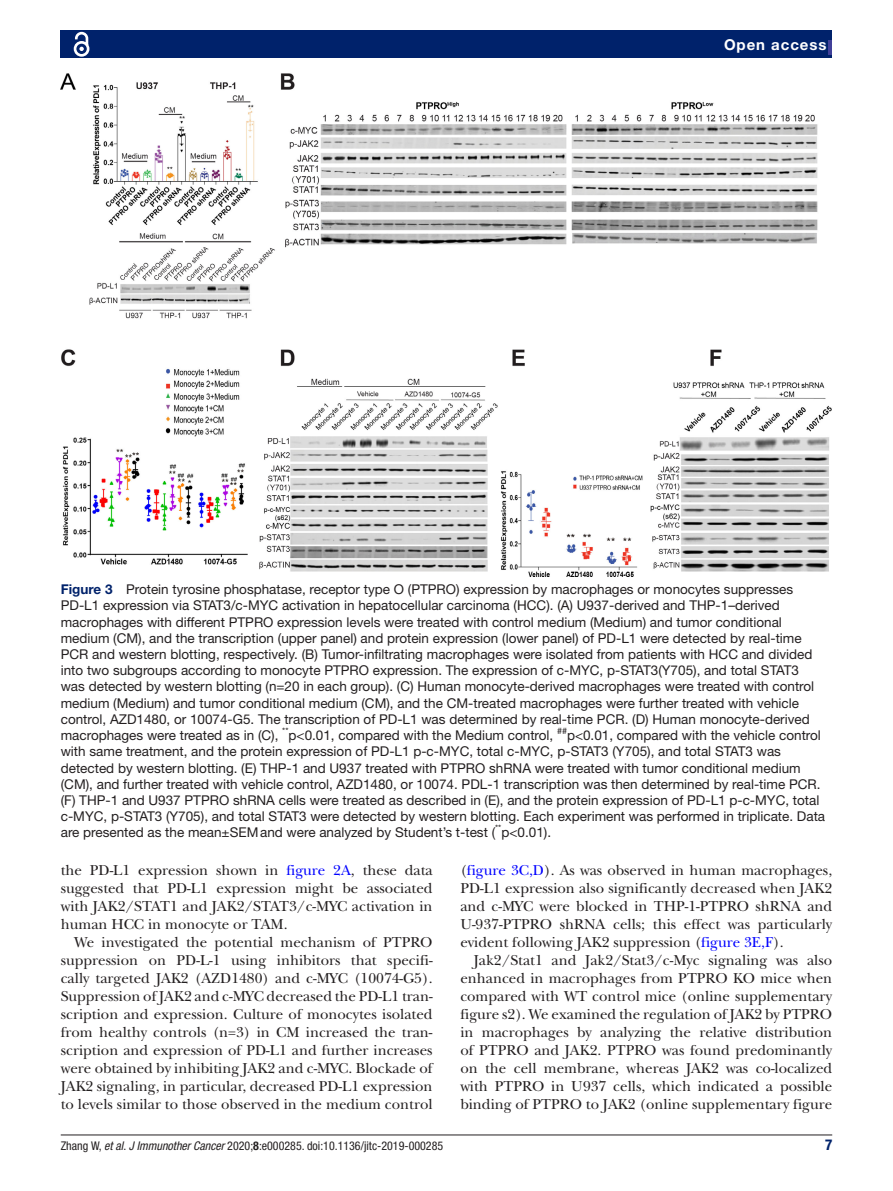
<style>
.page{position:relative;width:893px;height:1191px;background:#fff}
.page>*{position:absolute;margin:0;border:0;box-sizing:border-box;transform-origin:0 0}
.t1{font:15px/18px "New Baskerville";color:#231f20;text-align:justify}
.t2{font:700 15px "Helvetica Neue LT Std";letter-spacing:.065em;color:#fff}
.t3{font:700 condensed 15px "Helvetica Neue LT Std";color:#00226b}
.t4{font:13.5px/16.2px "Helvetica Neue LT Std";color:#231f20}
.t5{font:condensed 12px "Helvetica Neue LT Std";color:#231f20}
.t6{font:9px "Helvetica Neue LT Std";color:#231f20}
.s1{font-weight:700;color:#00226b}
.s2{color:#00f}
.s3{font-style:italic}
.s4{font-weight:700}
</style>
<div class="page">
<hr style="left:61px;top:1134px;width:771px;height:1px;background:#231f20">
<div style="left:61px;top:31px;width:771px;height:27px;background:#00226b"></div>
<hr style="left:828px;top:40px;width:4px;height:15px;background:#414099">
<svg style="left:73px;top:31px;width:17px;height:26px"></svg>
<img style="left:61px;top:73px;width:771px;height:503px">
<p class="t2" style="left:724px;top:35px;width:104px">Open access</p>
<p class="t4" style="left:61px;top:581px;width:766px"><span class="s1">Figure 3</span> Protein tyrosine phosphatase, receptor type O (PTPRO) expression by macrophages or monocytes suppresses PD-L1 expression via STAT3/c-MYC activation in hepatocellular carcinoma (HCC). (A) U937-derived and THP-1–derived macrophages with different PTPRO expression levels were treated with control medium (Medium) and tumor conditional medium (CM), and the transcription (upper panel) and protein expression (lower panel) of PD-L1 were detected by real-time PCR and western blotting, respectively. (B) Tumor-infiltrating macrophages were isolated from patients with HCC and divided into two subgroups according to monocyte PTPRO expression. The expression of c-MYC, p-STAT3(Y705), and total STAT3 was detected by western blotting (n=20 in each group). (C) Human monocyte-derived macrophages were treated with control medium (Medium) and tumor conditional medium (CM), and the CM-treated macrophages were further treated with vehicle control, AZD1480, or 10074-G5. The transcription of PD-L1 was determined by real-time PCR. (D) Human monocyte-derived macrophages were treated as in (C), <sup>**</sup>p&lt;0.01, compared with the Medium control, <sup>##</sup>p&lt;0.01, compared with the vehicle control with same treatment, and the protein expression of PD-L1 p-c-MYC, total c-MYC, p-STAT3 (Y705), and total STAT3 was detected by western blotting. (E) THP-1 and U937 treated with PTPRO shRNA were treated with tumor conditional medium (CM), and further treated with vehicle control, AZD1480, or 10074. PDL-1 transcription was then determined by real-time PCR. (F) THP-1 and U937 PTPRO shRNA cells were treated as described in (E), and the protein expression of PD-L1 p-c-MYC, total c-MYC, p-STAT3 (Y705), and total STAT3 were detected by western blotting. Each experiment was performed in triplicate. Data are presented as the mean±SEMand were analyzed by Student’s t-test (</p>
<p class="t6" style="left:495px;top:822px;width:8px">**</p>
<p class="t4" style="left:501px;top:824px;width:51px">p&lt;0.01).</p>
<p class="t1" style="left:61px;top:861px;width:373px">the PD-L1 expression shown in <span class="s2">figure 2A</span>, these data suggested that PD-L1 expression might be associated with JAK2/STAT1 and JAK2/STAT3/c-MYC activation in human HCC in monocyte or TAM.</p>
<p class="t1" style="left:61px;top:933px;width:373px;text-indent:14px">We investigated the potential mechanism of PTPRO suppression on PD-L-1 using inhibitors that specifi&shy;cally targeted JAK2 (AZD1480) and c-MYC (10074-G5).<br>Suppression of JAK2 and c-MYC decreased the PD-L1 tran&shy;scription and expression. Culture of monocytes isolated from healthy controls (n=3) in CM increased the tran&shy;scription and expression of PD-L1 and further increases were obtained by inhibiting JAK2 and c-MYC. Blockade of JAK2 signaling, in particular, decreased PD-L1 expression to levels similar to those observed in the medium control</p>
<p class="t1" style="left:460px;top:861px;width:373px">(<span class="s2">figure 3C,D</span>). As was observed in human macrophages, PD-L1 expression also significantly decreased when JAK2 and c-MYC were blocked in THP-1-PTPRO shRNA and U-937-PTPRO shRNA cells; this effect was particularly evident following JAK2 suppression (<span class="s2">figure 3E,F</span>).</p>
<p class="t1" style="left:460px;top:951px;width:373px;text-indent:14px">Jak2/Stat1 and Jak2/Stat3/c-Myc signaling was also enhanced in macrophages from PTPRO KO mice when compared with WT control mice (online supplementary figure s2). We examined the regulation of JAK2 by PTPRO in macrophages by analyzing the relative distribution of PTPRO and JAK2. PTPRO was found predominantly on the cell membrane, whereas JAK2 was co-localized with PTPRO in U937 cells, which indicated a possible binding of PTPRO to JAK2 (online supplementary figure</p>
<p class="t5" style="left:61px;top:1138px;width:384px">Zhang W, <span class="s3">et al</span>. <span class="s3">J Immunother Cancer</span> 2020;<span class="s4">8</span>:e000285. doi:10.1136/jitc-2019-000285</p>
<p class="t3" style="left:825px;top:1135px;width:9px">7</p>
</div>
